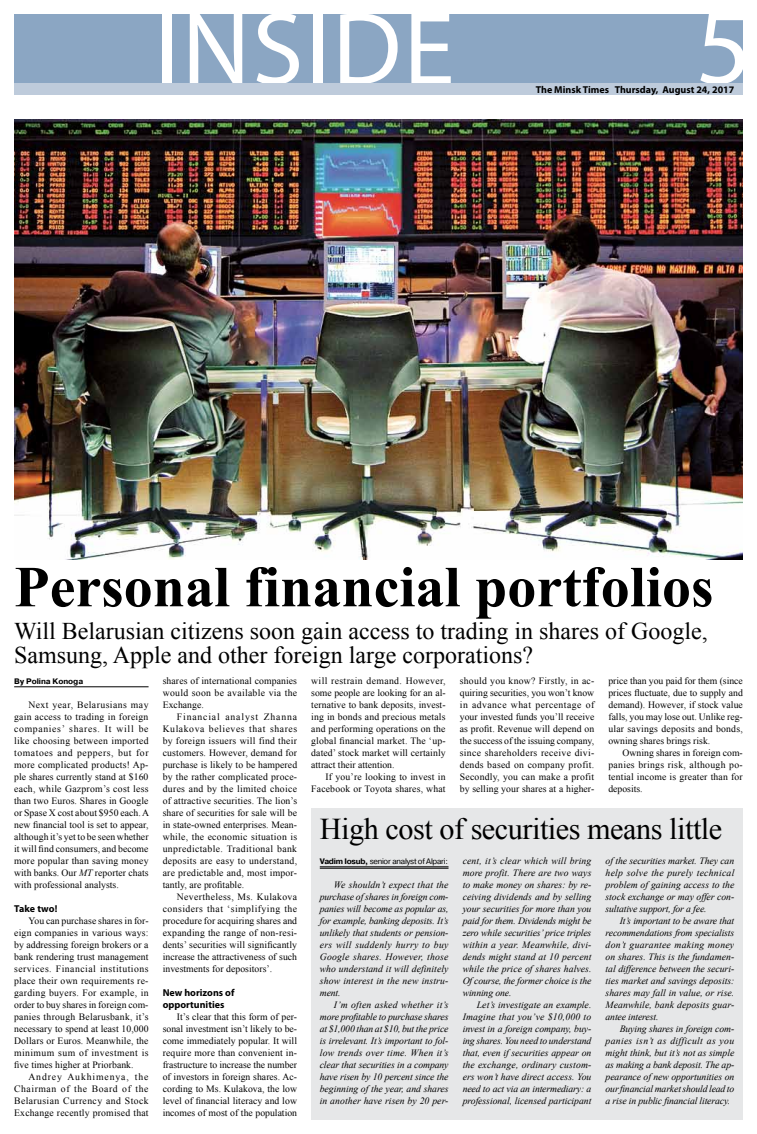
<style>
.page{position:relative;width:757px;height:1134px;background:#fff}
.page>*{position:absolute;margin:0;border:0;box-sizing:border-box;transform-origin:0 0}
.t1{font:109.7px "Myriad Pro";color:#fff}
.t2{font:103.7px "Myriad Pro";letter-spacing:.02em;color:#fff}
.t3{font:700 58px "Times New Roman";color:#000}
.t4{font:30.2px "Times New Roman";letter-spacing:-.015em;color:#000}
.t5{font:24px/24px "Times New Roman";color:#000}
.t6{font:700 10px/12px "Myriad Pro";color:#000}
.t7{font:9.7px/12px "Times New Roman";letter-spacing:.01em;color:#000;text-align:justify}
.t8{font:italic 9.7px/12px "Times New Roman";letter-spacing:-.005em;color:#000;text-align:justify}
.t9{font:8px "Pragmatica C";letter-spacing:-.035em;color:#000}
.t10{font:700 8px "Pragmatica C";letter-spacing:-.005em;color:#000}
.s1{font-style:italic}
.s2{font-weight:700}
</style>
<div class="page">
<div style="left:14px;top:14px;width:729px;height:70px;background:#8ba6c3"></div>
<hr style="left:14px;top:687px;width:135px;height:1px;background:#000">
<div style="left:311px;top:808px;width:432px;height:312px;background:#e6e7e8"></div>
<hr style="left:320px;top:867px;width:128px;height:1px;background:#000">
<img style="left:14px;top:120px;width:729px;height:440px">
<hr style="left:320px;top:868px;width:128px;height:1px;background:#000">
<div style="left:14px;top:84px;width:729px;height:11px;background:#becbdb"></div>
<h2 class="t2" style="left:155px;top:-15px;width:301px">INSIDE</h2>
<h1 class="t1" style="left:696px;top:-21px;width:58px">5</h1>
<p class="t6" style="left:536px;top:83px;width:200px">The Minsk Times Thursday, August 24, 2017</p>
<h3 class="t3" style="left:14px;top:547px;width:701px">Personal financial portfolios</h3>
<h3 class="t5" style="left:14px;top:619px;width:695px">Will Belarusian citizens soon gain access to trading in shares of Google,<br>Samsung, Apple and other foreign large corporations?</h3>
<p class="t10" style="left:14px;top:677px;width:71px">By Polina Konoga</p>
<p class="t7" style="left:14px;top:699px;width:136px;text-indent:14px">Next year, Belarusians may gain access to trading in foreign companies’ shares. It will be like choosing between imported tomatoes and peppers, but for more complicated products! Ap&shy;ple shares currently stand at $160 each, while Gazprom’s cost less than two Euros. Shares in Google or Spase X cost about $950 each. A new financial tool is set to appear, although it’s yet to be seen whether it will find consumers, and become more popular than saving money with banks. Our <span class="s1">MT</span> reporter chats with professional analysts.</p>
<p class="t6" style="left:14px;top:902px;width:45px">Take two!</p>
<p class="t7" style="left:14px;top:915px;width:136px;text-indent:14px">You can purchase shares in for&shy;eign companies in various ways: by addressing foreign brokers or a bank rendering trust management services. Financial institutions place their own requirements re&shy;garding buyers. For example, in order to buy shares in foreign com&shy;panies through Belarusbank, it’s necessary to spend at least 10,000<br>Dollars or Euros. Meanwhile, the minimum sum of investment is five times higher at Priorbank.</p>
<p class="t7" style="left:14px;top:1071px;width:136px;text-indent:14px">Andrey Aukhimenya, the Chairman of the Board of the Belarusian Currency and Stock Exchange recently promised that</p>
<p class="t7" style="left:163px;top:675px;width:136px">shares of international companies would soon be available via the Exchange.</p>
<p class="t7" style="left:163px;top:711px;width:136px;text-indent:14px">Financial analyst Zhanna Kulakova believes that shares by foreign issuers will find their customers. However, demand for purchase is likely to be hampered by the rather complicated proce&shy;dures and by the limited choice of attractive securities. The lion’s share of securities for sale will be in state-owned enterprises. Mean&shy;while, the economic situation is unpredictable. Traditional bank deposits are easy to understand, are predictable and, most impor&shy;tantly, are profitable.</p>
<p class="t7" style="left:163px;top:891px;width:136px;text-indent:14px">Nevertheless, Ms. Kulakova considers that ‘simplifying the procedure for acquiring shares and expanding the range of non-resi&shy;dents’ securities will significantly increase the attractiveness of such investments for depositors’.</p>
<p class="t6" style="left:163px;top:986px;width:73px">New horizons of opportunities</p>
<p class="t7" style="left:163px;top:1011px;width:136px;text-indent:14px">It’s clear that this form of per&shy;sonal investment isn’t likely to be&shy;come immediately popular. It will require more than convenient in&shy;frastructure to increase the number of investors in foreign shares. Ac&shy;cording to Ms. Kulakova, the low level of financial literacy and low incomes of most of the population</p>
<p class="t7" style="left:311px;top:675px;width:136px">will restrain demand. However, some people are looking for an al&shy;ternative to bank deposits, invest&shy;ing in bonds and precious metals and performing operations on the global financial market. The ‘up&shy;dated’ stock market will certainly attract their attention.</p>
<p class="t7" style="left:311px;top:771px;width:136px;text-align:right">If you’re looking to invest in<br>Facebook or Toyota shares, what</p>
<p class="t7" style="left:460px;top:675px;width:136px">should you know? Firstly, in ac&shy;quiring securities, you won’t know in advance what percentage of your invested funds you’ll receive as profit. Revenue will depend on the success of the issuing company, since shareholders receive divi&shy;dends based on company profit.<br>Secondly, you can make a profit by selling your shares at a higher-</p>
<p class="t7" style="left:608px;top:675px;width:136px">price than you paid for them (since prices fluctuate, due to supply and demand). However, if stock value falls, you may lose out. Unlike reg&shy;ular savings deposits and bonds, owning shares brings risk.</p>
<p class="t7" style="left:608px;top:747px;width:136px;text-indent:14px">Owning shares in foreign com&shy;panies brings risk, although po&shy;tential income is greater than for deposits.</p>
<h3 class="t4" style="left:320px;top:809px;width:404px">High cost of securities means little</h3>
<p class="t9" style="left:320px;top:857px;width:130px"><span class="s2">Vadim Iosub,</span> senior analyst of Alpari:</p>
<p class="t8" style="left:320px;top:879px;width:130px;text-indent:14px">We shouldn’t expect that the purchase of shares in foreign com&shy;panies will become as popular as, for example, banking deposits. It’s unlikely that students or pension&shy;ers will suddenly hurry to buy Google shares. However, those who understand it will definitely show interest in the new instru&shy;ment.</p>
<p class="t8" style="left:320px;top:999px;width:130px;text-indent:14px">I’m often asked whether it’s more profitable to purchase shares at $1,000 than at $10, but the price is irrelevant. It’s important to fol&shy;low trends over time. When it’s clear that securities in a company have risen by 10 percent since the beginning of the year, and shares in another have risen by 20 per-</p>
<p class="t8" style="left:463px;top:855px;width:130px">cent, it’s clear which will bring more profit. There are two ways to make money on shares: by re&shy;ceiving dividends and by selling your securities for more than you paid for them. Dividends might be zero while securities’ price triples within a year. Meanwhile, divi&shy;dends might stand at 10 percent while the price of shares halves.<br>Of course, the former choice is the winning one.</p>
<p class="t8" style="left:463px;top:998px;width:130px;text-indent:14px">Let’s investigate an example.<br>Imagine that you’ve $10,000 to invest in a foreign company, buy&shy;ing shares. You need to understand that, even if securities appear on the exchange, ordinary custom&shy;ers won’t have direct access. You need to act via an intermediary: a professional, licensed participant</p>
<p class="t8" style="left:605px;top:854px;width:130px">of the securities market. They can help solve the purely technical problem of gaining access to the stock exchange or may offer con&shy;sultative support, for a fee.</p>
<p class="t8" style="left:605px;top:914px;width:130px;text-indent:14px">It’s important to be aware that recommendations from specialists don’t guarantee making money on shares. This is the fundamen&shy;tal difference between the securi&shy;ties market and savings deposits: shares may fall in value, or rise.<br>Meanwhile, bank deposits guar&shy;antee interest.</p>
<p class="t8" style="left:605px;top:1022px;width:130px;text-indent:14px">Buying shares in foreign com&shy;panies isn’t as difficult as you might think, but it’s not as simple as making a bank deposit. The ap&shy;pearance of new opportunities on our financial market should lead to a rise in public financial literacy.</p>
</div>
